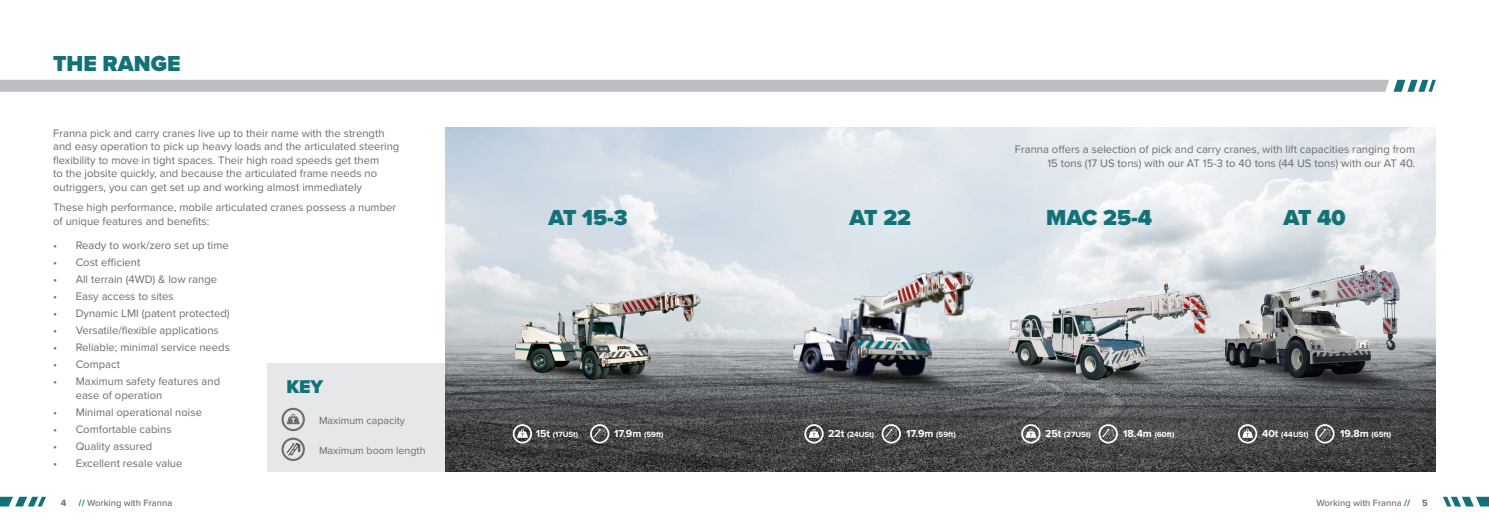
<style>
.page{position:relative;width:1489px;height:525px;background:#fff}
.page>*{position:absolute;margin:0;border:0;box-sizing:border-box;transform-origin:0 0}
.t1{font:900 22.5px "Proxima Nova";color:#137278}
.t2{font:900 19.12px "Proxima Nova";color:#137278}
.t3{font:11.25px/13.5px "Proxima Nova";color:#6c6d70}
.t4{font:10.62px "Proxima Nova";color:#6c6d70}
.t5{font:500 9.38px "Proxima Nova";color:#6c6d70}
.t6{font:700 9.38px "Proxima Nova";color:#6c6d70}
.t7{font:700 7.88px "Proxima Nova";color:#fff}
.s1{font-size:10.5px}
.s2{font-weight:700;color:#137278}
</style>
<div class="page">
<div style="left:268px;top:363px;width:199px;height:108px;background:#e6e7e9"></div>
<svg style="left:0;top:80px;width:1435px;height:12px;background:#bbbdc0"></svg>
<svg style="left:445px;top:352px;width:990px;height:119px;background:#484a4c"></svg>
<div style="left:281px;top:437px;width:24px;height:23px;border:2px solid #6c6d70;border-radius:50%"></div>
<img style="left:746px;top:262px;width:255px;height:151px">
<img style="left:482px;top:270px;width:230px;height:134px">
<img style="left:975px;top:261px;width:187px;height:142px">
<div style="left:281px;top:407px;width:24px;height:24px;border:2px solid #6c6d70;border-radius:50%"></div>
<svg style="left:287px;top:413px;width:13px;height:11px"></svg>
<svg style="left:286px;top:443px;width:14px;height:12px"></svg>
<div style="left:512px;top:424px;width:20px;height:19px;border:2px solid #fff;border-radius:50%"></div>
<svg style="left:517px;top:429px;width:11px;height:8px"></svg>
<div style="left:590px;top:424px;width:19px;height:19px;border:2px solid #fff;border-radius:50%"></div>
<svg style="left:594px;top:428px;width:12px;height:10px"></svg>
<div style="left:804px;top:424px;width:19px;height:19px;border:2px solid #fff;border-radius:50%"></div>
<svg style="left:808px;top:429px;width:11px;height:8px"></svg>
<div style="left:881px;top:424px;width:19px;height:19px;border:2px solid #fff;border-radius:50%"></div>
<svg style="left:885px;top:428px;width:12px;height:10px"></svg>
<div style="left:1021px;top:424px;width:19px;height:19px;border:2px solid #fff;border-radius:50%"></div>
<svg style="left:1025px;top:429px;width:11px;height:8px"></svg>
<div style="left:1098px;top:424px;width:19px;height:19px;border:2px solid #fff;border-radius:50%"></div>
<svg style="left:1102px;top:428px;width:12px;height:10px"></svg>
<div style="left:1237px;top:424px;width:20px;height:19px;border:2px solid #fff;border-radius:50%"></div>
<svg style="left:1242px;top:429px;width:10px;height:8px"></svg>
<div style="left:1315px;top:424px;width:19px;height:19px;border:2px solid #fff;border-radius:50%"></div>
<svg style="left:1318px;top:428px;width:13px;height:10px"></svg>
<img style="left:1162px;top:254px;width:274px;height:165px">
<svg style="left:0;top:496px;width:46px;height:10px"></svg>
<svg style="left:1443px;top:496px;width:45px;height:10px"></svg>
<p class="t1" style="left:53px;top:47px;width:129px">THE RANGE</p>
<p class="t3" style="left:53px;top:125px;width:348px">Franna pick and carry cranes live up to their name with the strength and easy operation to pick up heavy loads and the articulated steering flexibility to move in tight spaces. Their high road speeds get them<br>to the jobsite quickly, and because the articulated frame needs no outriggers, you can get set up and working almost immediately</p>
<p class="t3" style="left:53px;top:200px;width:344px">These high performance, mobile articulated cranes possess a number of unique features and benefits:</p>
<p class="t3" style="left:53px;top:238px;width:177px">• Ready to work/zero set up time</p>
<p class="t3" style="left:53px;top:255px;width:89px">• Cost efficient</p>
<p class="t3" style="left:53px;top:272px;width:165px">• All terrain (4WD) &amp; low range</p>
<p class="t3" style="left:53px;top:289px;width:122px">• Easy access to sites</p>
<p class="t3" style="left:53px;top:306px;width:178px">• Dynamic LMI (patent protected)</p>
<p class="t3" style="left:53px;top:323px;width:167px">• Versatile/flexible applications</p>
<p class="t3" style="left:53px;top:340px;width:178px">• Reliable; minimal service needs</p>
<p class="t3" style="left:53px;top:357px;width:68px">• Compact</p>
<p class="t3" style="left:76px;top:374px;width:146px;text-indent:-22px">• Maximum safety features and ease of operation</p>
<p class="t3" style="left:53px;top:404px;width:150px">• Minimal operational noise</p>
<p class="t3" style="left:53px;top:422px;width:120px">• Comfortable cabins</p>
<p class="t3" style="left:53px;top:439px;width:101px">• Quality assured</p>
<p class="t3" style="left:53px;top:456px;width:131px">• Excellent resale value</p>
<p class="t2" style="left:286px;top:372px;width:38px">KEY</p>
<p class="t4" style="left:319px;top:412px;width:88px">Maximum capacity</p>
<p class="t4" style="left:319px;top:442px;width:108px">Maximum boom length</p>
<p class="t1" style="left:548px;top:200px;width:81px">AT 15-3</p>
<p class="t3" style="left:1014px;top:142px;width:402px;text-align:right">Franna offers a selection of pick and carry cranes, with lift capacities ranging from<br>15 tons (17 US tons) with our AT 15-3 to 40 tons (44 US tons) with our AT 40.</p>
<p class="t1" style="left:849px;top:200px;width:63px">AT 22</p>
<p class="t1" style="left:1046px;top:200px;width:107px">MAC 25-4</p>
<p class="t1" style="left:1283px;top:200px;width:64px">AT 40</p>
<p class="t7" style="left:536px;top:428px;width:44px"><span class="s1">15t</span> (17USt)</p>
<p class="t7" style="left:614px;top:428px;width:51px"><span class="s1">17.9m</span> (59ft)</p>
<p class="t7" style="left:828px;top:428px;width:48px"><span class="s1">22t</span> (24USt)</p>
<p class="t7" style="left:906px;top:428px;width:51px"><span class="s1">17.9m</span> (59ft)</p>
<p class="t7" style="left:1044px;top:428px;width:47px"><span class="s1">25t</span> (27USt)</p>
<p class="t7" style="left:1123px;top:428px;width:53px"><span class="s1">18.4m</span> (60ft)</p>
<p class="t7" style="left:1261px;top:428px;width:48px"><span class="s1">40t</span> (44USt)</p>
<p class="t7" style="left:1340px;top:428px;width:52px"><span class="s1">19.8m</span> (65ft)</p>
<p class="t6" style="left:61px;top:495px;width:7px">4</p>
<p class="t5" style="left:79px;top:495px;width:95px"><span class="s2">//</span> Working with Franna</p>
<p class="t5" style="left:1316px;top:495px;width:95px">Working with Franna <span class="s2">//</span></p>
<p class="t6" style="left:1422px;top:495px;width:7px">5</p>
</div>
